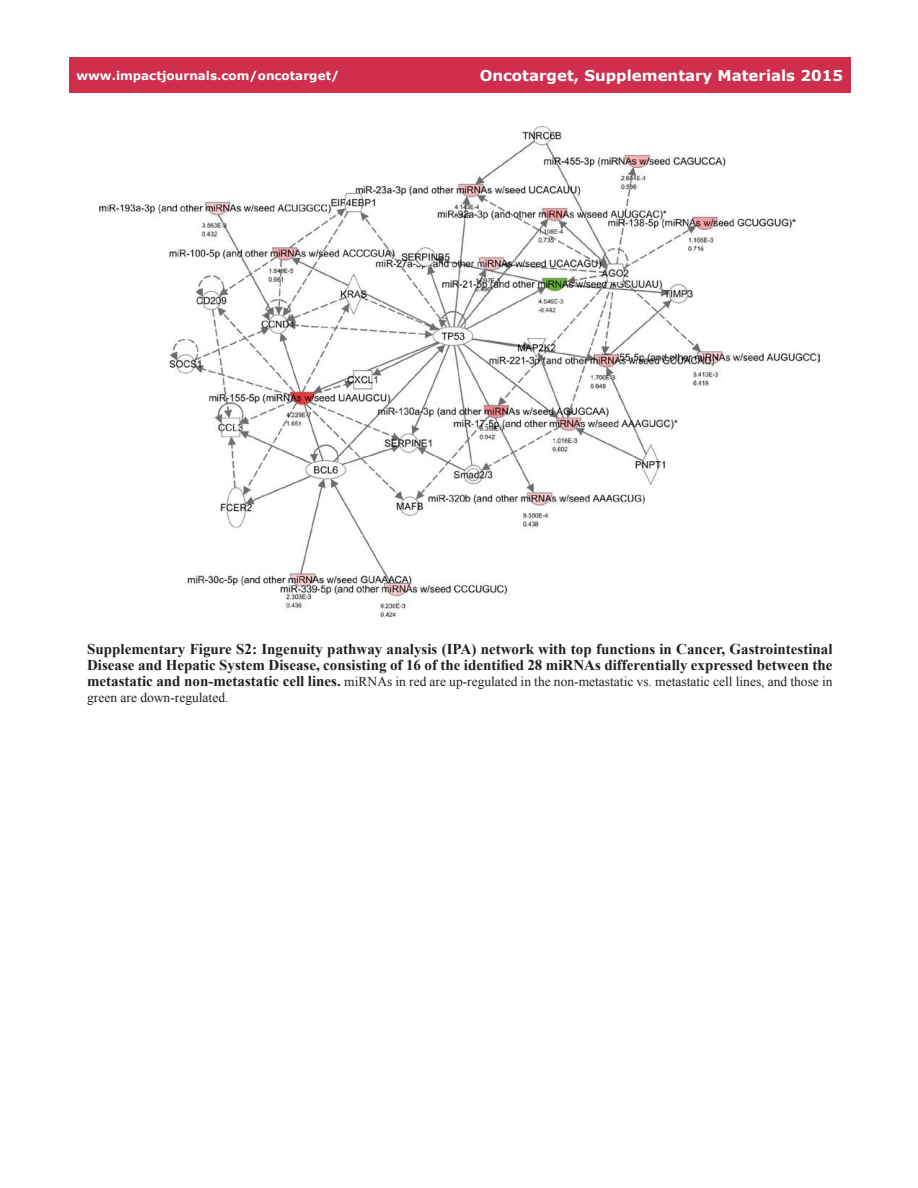
<style>
.page{position:relative;width:918px;height:1188px;background:#fff}
.page>*{position:absolute;margin:0;border:0;box-sizing:border-box;transform-origin:0 0}
.FigureText{font:700 15px/16.2px "Times New Roman";color:#231f20}
.t1{font:700 15px "Verdana";color:#fff}
.FigureText-2{font:13.5px/16.2px "Times New Roman";color:#231f20}
.t2{font:700 12px "Verdana";color:#fff}
.s1{font-weight:700;font-size:15px}
</style>
<div class="page">
<div style="left:69px;top:57px;width:781px;height:36px;background:#cf2e4c"></div>
<img style="left:100px;top:127px;width:720px;height:489px">
<p class="t2" style="left:76px;top:67px;width:264px">www.impactjournals.com/oncotarget/</p>
<p class="t1" style="left:480px;top:65px;width:365px">Oncotarget, Supplementary Materials 2015</p>
<p class="FigureText" style="left:87px;top:640px;width:747px">Supplementary Figure S2: Ingenuity pathway analysis (IPA) network with top functions in Cancer, Gastrointestinal<br>Disease and Hepatic System Disease, consisting of 16 of the identified 28 miRNAs differentially expressed between the</p>
<p class="FigureText-2" style="left:87px;top:673px;width:747px"><span class="s1">metastatic and non-metastatic cell lines.</span> miRNAs in red are up-regulated in the non-metastatic vs. metastatic cell lines, and those in green are down-regulated.</p>
</div>
